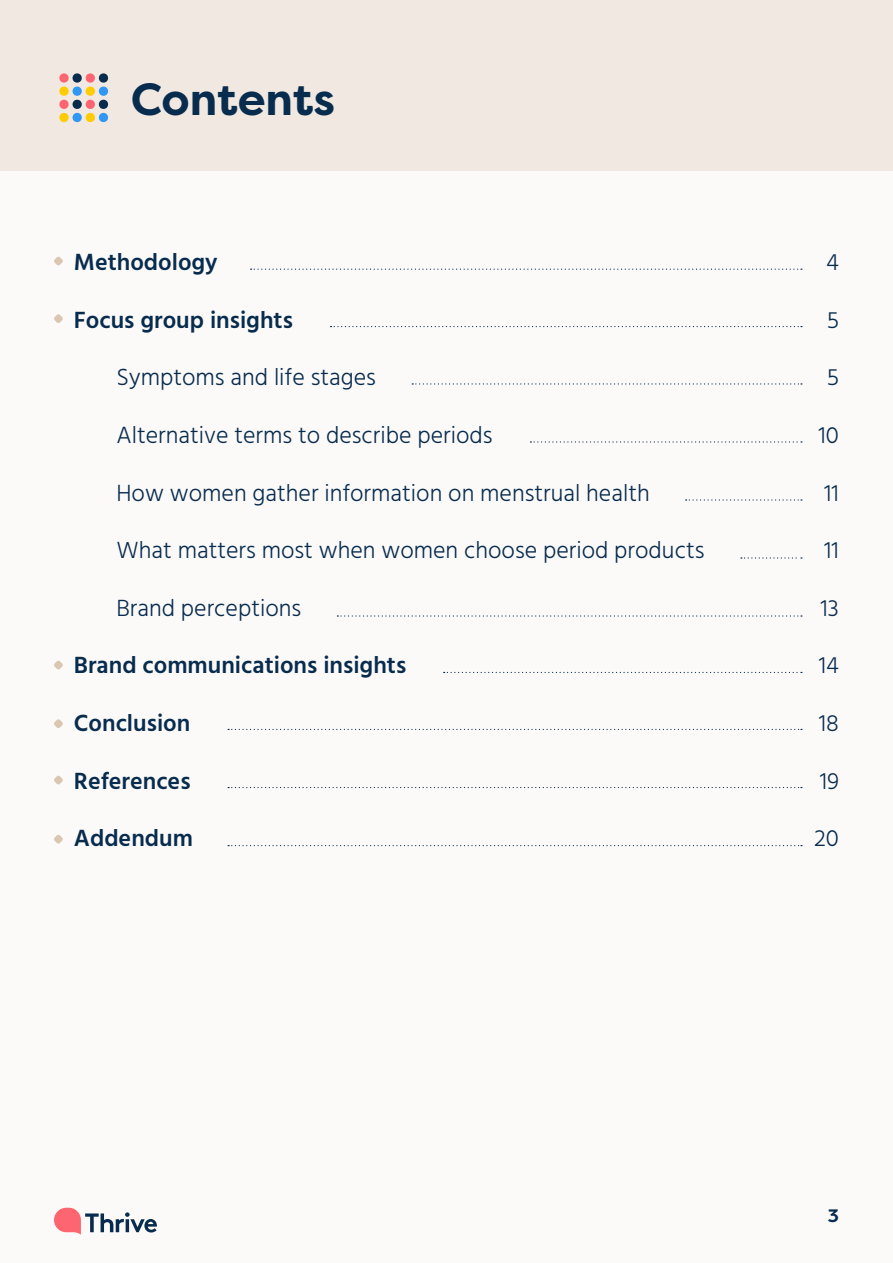
<style>
.page{position:relative;width:893px;height:1263px;background:#fcfaf9}
.page>*{position:absolute;margin:0;border:0;box-sizing:border-box;transform-origin:0 0}
.t1{font:700 45px "Filson Pro";color:#082c4e}
.t2{font:300 24px "Hind";color:#082c4e}
.t3{font:600 24px "Hind";color:#082c4e}
.t4{font:700 18px "Filson Pro";color:#082c4e}
</style>
<div class="page">
<svg style="left:54px;top:1208px;width:103px;height:26px"></svg>
<div style="left:0;top:0;width:893px;height:170px;background:#f1e9e1"></div>
<svg style="left:54px;top:256px;width:9px;height:10px"></svg>
<svg style="left:54px;top:314px;width:9px;height:9px"></svg>
<svg style="left:54px;top:660px;width:9px;height:10px"></svg>
<svg style="left:54px;top:719px;width:9px;height:9px"></svg>
<svg style="left:54px;top:775px;width:9px;height:10px"></svg>
<svg style="left:54px;top:835px;width:9px;height:9px"></svg>
<svg style="left:251px;top:269px;width:551px;height:1px"></svg>
<svg style="left:331px;top:326px;width:471px;height:1px"></svg>
<svg style="left:412px;top:383px;width:390px;height:2px"></svg>
<svg style="left:530px;top:441px;width:272px;height:2px"></svg>
<svg style="left:686px;top:499px;width:116px;height:2px"></svg>
<svg style="left:741px;top:557px;width:61px;height:2px"></svg>
<svg style="left:337px;top:615px;width:465px;height:2px"></svg>
<svg style="left:444px;top:672px;width:358px;height:1px"></svg>
<svg style="left:228px;top:729px;width:574px;height:1px"></svg>
<svg style="left:228px;top:787px;width:574px;height:1px"></svg>
<svg style="left:228px;top:845px;width:574px;height:1px"></svg>
<svg style="left:59px;top:73px;width:50px;height:50px"></svg>
<h1 class="t1" style="left:131px;top:71px;width:206px">Contents</h1>
<p class="t3" style="left:74px;top:245px;width:145px">Methodology</p>
<p class="t3" style="left:74px;top:303px;width:220px">Focus group insights</p>
<p class="t2" style="left:116px;top:362px;width:261px">Symptoms and life stages</p>
<p class="t2" style="left:116px;top:419px;width:378px">Alternative terms to describe periods</p>
<p class="t2" style="left:116px;top:477px;width:535px">How women gather information on menstrual health</p>
<p class="t2" style="left:116px;top:534px;width:589px">What matters most when women choose period products</p>
<p class="t2" style="left:116px;top:592px;width:186px">Brand perceptions</p>
<p class="t3" style="left:74px;top:649px;width:334px">Brand communications insights</p>
<p class="t3" style="left:74px;top:706px;width:118px">Conclusion</p>
<p class="t2" style="left:826px;top:246px;width:14px">4</p>
<p class="t2" style="left:827px;top:304px;width:14px">5</p>
<p class="t2" style="left:827px;top:362px;width:14px">5</p>
<p class="t2" style="left:818px;top:419px;width:22px">10</p>
<p class="t2" style="left:824px;top:477px;width:16px">11</p>
<p class="t2" style="left:824px;top:534px;width:16px">11</p>
<p class="t2" style="left:820px;top:592px;width:20px">13</p>
<p class="t2" style="left:819px;top:650px;width:22px">14</p>
<p class="t2" style="left:819px;top:707px;width:22px">18</p>
<p class="t3" style="left:74px;top:764px;width:118px">References</p>
<p class="t2" style="left:820px;top:765px;width:21px">19</p>
<p class="t3" style="left:74px;top:821px;width:120px">Addendum</p>
<p class="t2" style="left:814px;top:822px;width:26px">20</p>
<p class="t4" style="left:828px;top:1205px;width:13px">3</p>
</div>
